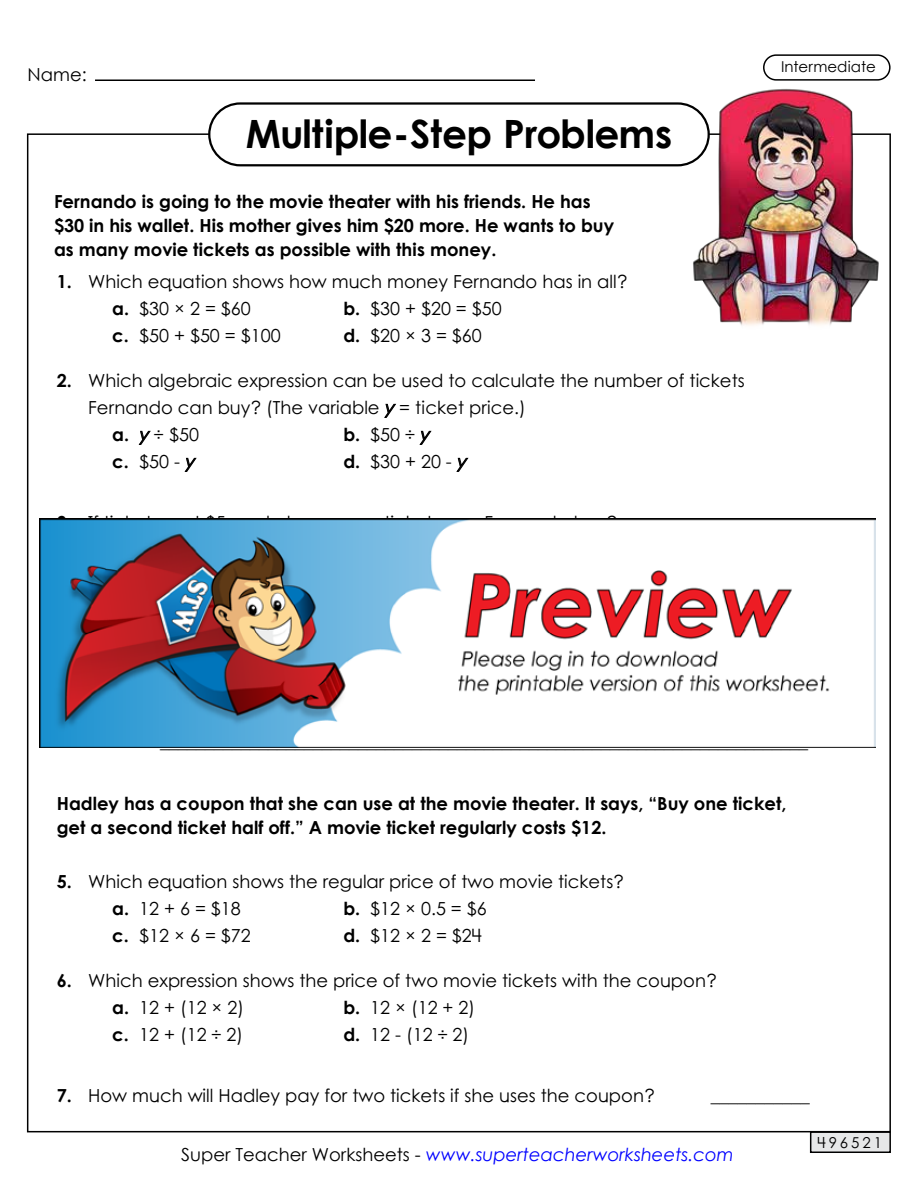
<style>
.page{position:relative;width:918px;height:1188px;background:#fff}
.page>*{position:absolute;margin:0;border:0;box-sizing:border-box;transform-origin:0 0}
.t1{font:700 39px "Century Gothic 2";letter-spacing:-.02em;color:#000}
.t2{font:18px/27px "Century STW4";color:#000}
.t3{font:700 18px/24px "Century Gothic 2";color:#000}
.t4{font:italic 18px "Century Gothic 2";color:#00f}
.t5{font:18px "Century Gothic 2";color:#000}
.t6{font:15px "Century Gothic 2";color:#000}
.t7{font:15px "Century STW4";letter-spacing:.2em;color:#000}
.s1{font-weight:700}
.s2{font-style:italic}
.s3{font-style:normal;color:#000}
</style>
<div class="page">
<hr style="left:95px;top:80px;width:440px;height:1px;background:#000">
<div style="left:208px;top:102px;width:502px;height:64px;border:2px solid #000;border-radius:31px"></div>
<div style="left:763px;top:54px;width:128px;height:27px;border:2px solid #000;border-radius:12px"></div>
<div style="left:811px;top:1132px;width:79px;height:20px;background:#e6e7e8"></div>
<div style="left:810px;top:1131px;width:81px;height:22px;border:2px solid #000"></div>
<img style="left:662px;top:88px;width:217px;height:238px">
<img style="left:39px;top:519px;width:837px;height:228px">
<p class="t5" style="left:28px;top:62px;width:61px">Name:</p>
<h1 class="t1" style="left:246px;top:104px;width:428px">Multiple-Step Problems</h1>
<p class="t3" style="left:54px;top:189px;width:562px">Fernando is going to the movie theater with his friends. He has $30 in his wallet. His mother gives him $20 more. He wants to buy as many movie tickets as possible with this money.</p>
<p class="t2" style="left:112px;top:268px;width:517px;text-indent:-55px"><span class="s1">1.</span> Which equation shows how much money Fernando has in all? <span class="s1">a.</span> $30 × 2 = $60</p>
<p class="t2" style="left:343px;top:295px;width:160px"><span class="s1">b.</span> $30 + $20 = $50</p>
<p class="t2" style="left:112px;top:322px;width:170px"><span class="s1">c.</span> $50 + $50 = $100</p>
<p class="t2" style="left:343px;top:322px;width:140px"><span class="s1">d.</span> $20 × 3 = $60</p>
<p class="t2" style="left:57px;top:367px;width:690px"><span class="s1">2.</span> Which algebraic expression can be used to calculate the number of tickets</p>
<p class="t2" style="left:88px;top:394px;width:439px">Fernando can buy? (The variable <span class="s2">y</span> = ticket price.)</p>
<p class="t2" style="left:112px;top:421px;width:88px"><span class="s1">a.</span> <span class="s2">y</span> ÷ $50</p>
<p class="t2" style="left:343px;top:421px;width:90px"><span class="s1">b.</span> $50 ÷ <span class="s2">y</span></p>
<p class="t2" style="left:112px;top:448px;width:87px"><span class="s1">c.</span> $50 - <span class="s2">y</span></p>
<p class="t2" style="left:343px;top:448px;width:127px"><span class="s1">d.</span> $30 + 20 - <span class="s2">y</span></p>
<p class="t6" style="left:781px;top:56px;width:96px">Intermediate</p>
<p class="t2" style="left:160px;top:728px;width:649px">________________________________________________________________________</p>
<p class="t3" style="left:57px;top:791px;width:731px">Hadley has a coupon that she can use at the movie theater. It says, “Buy one ticket, get a second ticket half off.” A movie ticket regularly costs $12.</p>
<p class="t2" style="left:112px;top:868px;width:513px;text-indent:-55px"><span class="s1">5.</span> Which equation shows the regular price of two movie tickets? <span class="s1">a.</span> 12 + 6 = $18</p>
<p class="t2" style="left:343px;top:895px;width:145px"><span class="s1">b.</span> $12 × 0.5 = $6</p>
<p class="t2" style="left:112px;top:922px;width:140px"><span class="s1">c.</span> $12 × 6 = $72</p>
<p class="t2" style="left:343px;top:922px;width:140px"><span class="s1">d.</span> $12 × 2 = $24</p>
<p class="t2" style="left:112px;top:967px;width:606px;text-indent:-55px"><span class="s1">6.</span> Which expression shows the price of two movie tickets with the coupon? <span class="s1">a.</span> 12 + (12 × 2)</p>
<p class="t2" style="left:343px;top:994px;width:133px"><span class="s1">b.</span> 12 × (12 + 2)</p>
<p class="t2" style="left:112px;top:1021px;width:132px"><span class="s1">c.</span> 12 + (12 ÷ 2)</p>
<p class="t2" style="left:343px;top:1021px;width:127px"><span class="s1">d.</span> 12 - (12 ÷ 2)</p>
<p class="t2" style="left:57px;top:1082px;width:599px"><span class="s1">7.</span> How much will Hadley pay for two tickets if she uses the coupon?</p>
<p class="t2" style="left:711px;top:1082px;width:101px">___________</p>
<p class="t4" style="left:181px;top:1142px;width:554px"><span class="s3">Super Teacher Worksheets -</span> www.superteacherworksheets.com</p>
<p class="t7" style="left:817px;top:1132px;width:66px">496521</p>
</div>
